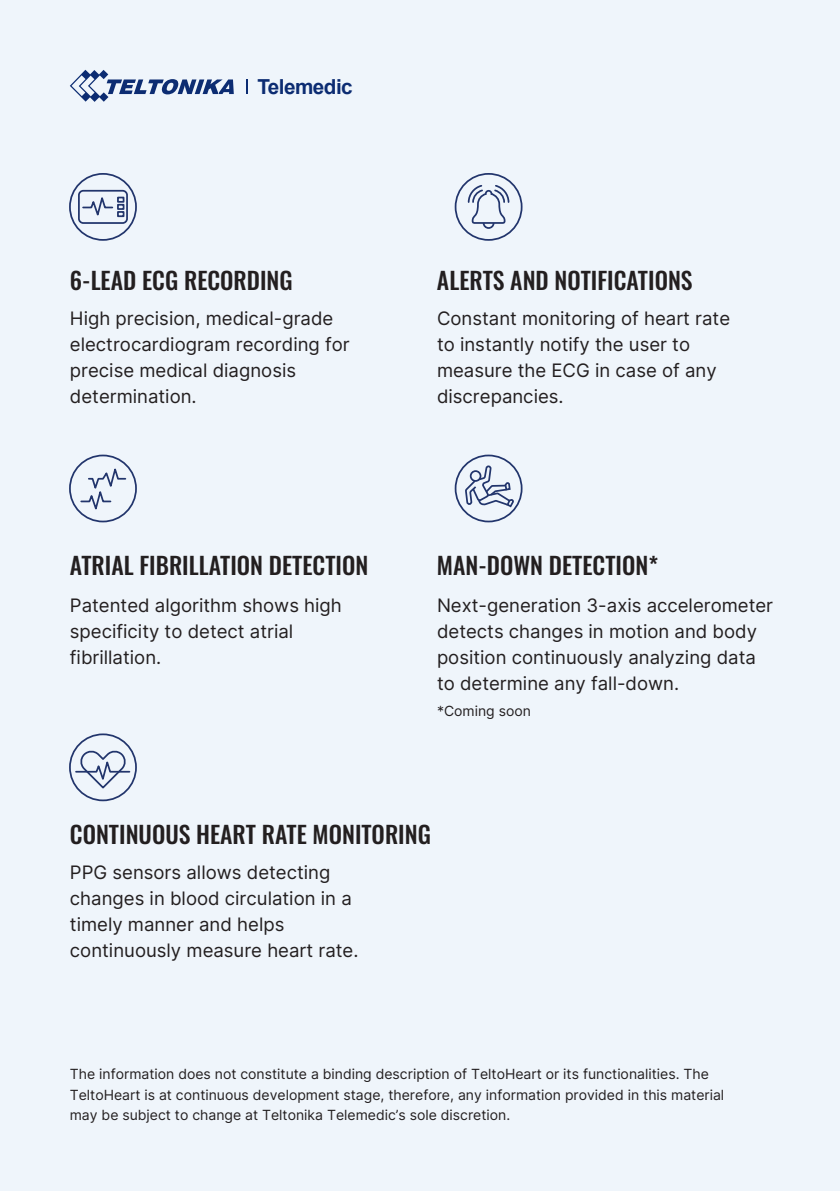
<style>
.page{position:relative;width:840px;height:1191px;background:#fff}
.page>*{position:absolute;margin:0;border:0;box-sizing:border-box;transform-origin:0 0}
.t1{font:500 23.6px "Oswald";color:#231f20}
.t2{font:700 20.6px "Arial";letter-spacing:-.025em;color:#0c2c72}
.t3{font:18.6px/26px "Inter";color:#231f20}
.t4{font:14px/20px "Inter";color:#231f20}
</style>
<div class="page">
<div style="left:0;top:0;width:839px;height:1191px;background:#eff5fb"></div>
<svg style="left:246px;top:79px;width:1px;height:15px"></svg>
<svg style="left:70px;top:70px;width:164px;height:32px"></svg>
<div style="left:454px;top:173px;width:68px;height:68px;border:2px solid #22356c;border-radius:50%"></div>
<svg style="left:466px;top:185px;width:44px;height:45px"></svg>
<div style="left:69px;top:454px;width:68px;height:68px;border:2px solid #22356c;border-radius:50%"></div>
<svg style="left:79px;top:463px;width:48px;height:51px"></svg>
<div style="left:69px;top:173px;width:68px;height:68px;border:2px solid #22356c;border-radius:50%"></div>
<svg style="left:82px;top:197px;width:32px;height:19px"></svg>
<div style="left:78px;top:190px;width:50px;height:34px;border:2px solid #22356c;border-radius:4px"></div>
<div style="left:117px;top:197px;width:7px;height:6px;border:2px solid #22356c"></div>
<div style="left:117px;top:204px;width:7px;height:6px;border:2px solid #22356c"></div>
<div style="left:117px;top:211px;width:7px;height:6px;border:2px solid #22356c"></div>
<div style="left:69px;top:733px;width:68px;height:68px;border:2px solid #22356c;border-radius:50%"></div>
<svg style="left:74px;top:748px;width:57px;height:44px"></svg>
<div style="left:454px;top:454px;width:68px;height:68px;border:2px solid #22356c;border-radius:50%"></div>
<svg style="left:463px;top:465px;width:51px;height:43px"></svg>
<p class="t2" style="left:257px;top:73px;width:97px">Telemedic</p>
<p class="t1" style="left:70px;top:259px;width:224px">6-LEAD ECG RECORDING</p>
<p class="t1" style="left:437px;top:259px;width:257px">ALERTS AND NOTIFICATIONS</p>
<p class="t3" style="left:70px;top:305px;width:281px">High precision, medical-grade electrocardiogram recording for precise medical diagnosis determination.</p>
<p class="t3" style="left:437px;top:305px;width:294px">Constant monitoring of heart rate to instantly notify the user to measure the ECG in case of any discrepancies.</p>
<p class="t1" style="left:70px;top:544px;width:300px">ATRIAL FIBRILLATION DETECTION</p>
<p class="t1" style="left:437px;top:544px;width:222px">MAN-DOWN DETECTION*</p>
<p class="t3" style="left:70px;top:591px;width:273px">Patented algorithm shows high specificity to detect atrial fibrillation.</p>
<p class="t3" style="left:437px;top:591px;width:337px">Next-generation 3-axis accelerometer detects changes in motion and body position continuously analyzing data to determine any fall-down.</p>
<p class="t4" style="left:437px;top:700px;width:95px">*Coming soon</p>
<p class="t1" style="left:70px;top:813px;width:362px">CONTINUOUS HEART RATE MONITORING</p>
<p class="t3" style="left:70px;top:859px;width:290px">PPG sensors allows detecting changes in blood circulation in a timely manner and helps continuously measure heart rate.</p>
<p class="t4" style="left:70px;top:1064px;width:655px">The information does not constitute a binding description of TeltoHeart or its functionalities. The<br>TeltoHeart is at continuous development stage, therefore, any information provided in this material may be subject to change at Teltonika Telemedic’s sole discretion.</p>
</div>
